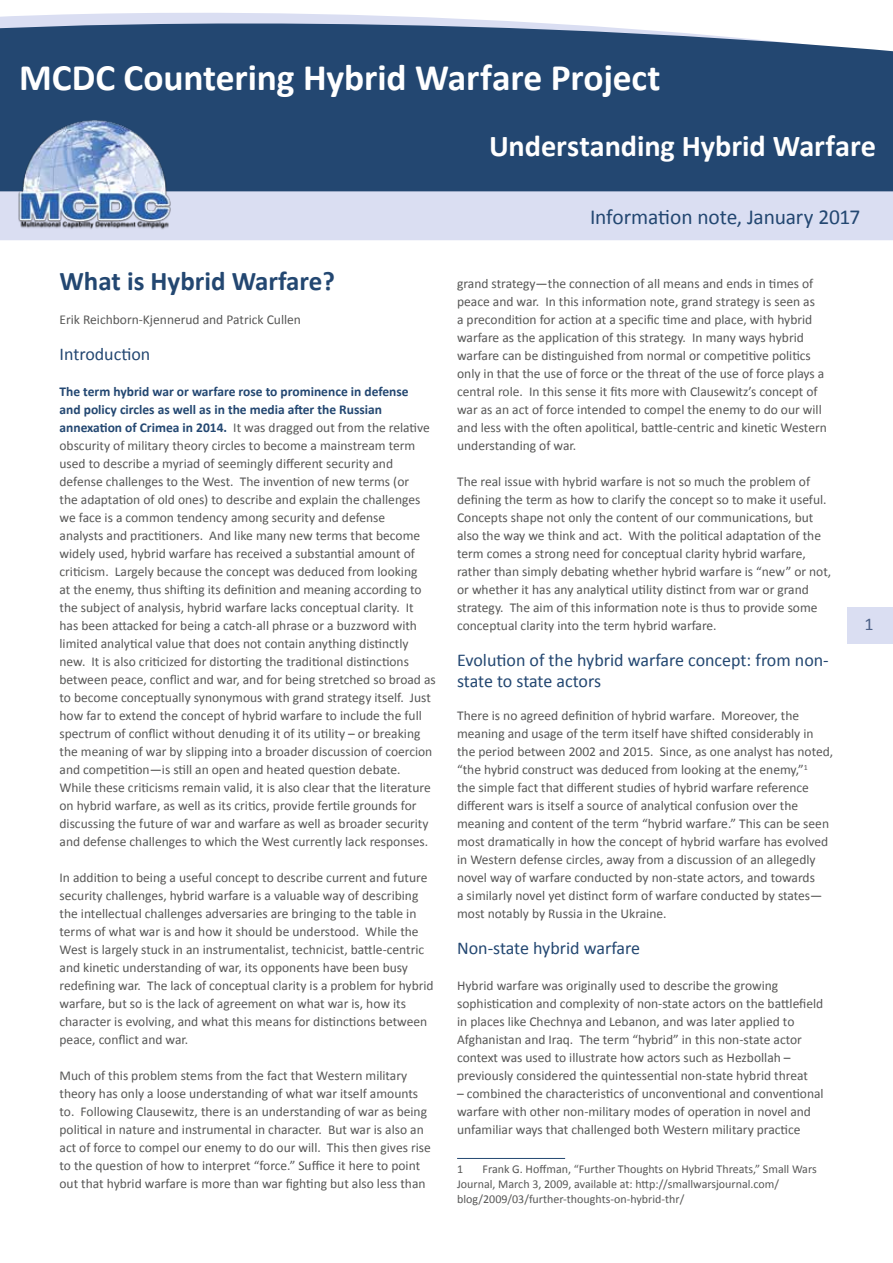
<style>
.page{position:relative;width:893px;height:1263px;background:#fff}
.page>*{position:absolute;margin:0;border:0;box-sizing:border-box;transform-origin:0 0}
.t1{font:700 37.5px "Calibri";letter-spacing:-.005em;color:#fff}
.t2{font:700 30.3px "Calibri";letter-spacing:-.005em;color:#fff}
.t3{font:700 27px "Calibri";color:#234771}
.t4{font:21.45px "Calibri";letter-spacing:-.01em;color:#234771}
.t5{font:18px/21px "Calibri";color:#234771}
.t6{font:18px "Calibri";color:#4d6188}
.t7{font:13.5px/18px "Calibri";color:#575756}
.t8{font:12px/15px "Calibri";color:#575756}
.s1{font-weight:700;color:#234771}
</style>
<div class="page">
<div style="left:848px;top:607px;width:45px;height:36px;background:#dadef2"></div>
<div style="left:201px;top:191px;width:692px;height:49px;background:#dadef2"></div>
<svg style="left:0;top:13px;width:893px;height:178px;fill:#234771"></svg>
<img style="left:0;top:116px;width:201px;height:124px">
<hr style="left:457px;top:1158px;width:108px;height:1px;background:#234771">
<h1 class="t1" style="left:19px;top:54px;width:643px">MCDC Countering Hybrid Warfare Project</h1>
<h2 class="t2" style="left:489px;top:127px;width:388px">Understanding Hybrid Warfare</h2>
<h3 class="t3" style="left:60px;top:264px;width:277px">What is Hybrid Warfare?</h3>
<p class="t7" style="left:60px;top:311px;width:243px">Erik Reichborn-Kjennerud and Patrick Cullen</p>
<h3 class="t5" style="left:60px;top:344px;width:92px">Introduction</h3>
<p class="t7" style="left:60px;top:383px;width:378px"><span class="s1">The term hybrid war or warfare rose to prominence in defense<br>and policy circles as well as in the media after the Russian annexation of Crimea in 2014.</span> It was dragged out from the relative obscurity of military theory circles to become a mainstream term used to describe a myriad of seemingly different security and defense challenges to the West. The invention of new terms (or<br>the adaptation of old ones) to describe and explain the challenges we face is a common tendency among security and defense<br>analysts and practitioners. And like many new terms that become widely used, hybrid warfare has received a substantial amount of criticism. Largely because the concept was deduced from looking<br>at the enemy, thus shifting its definition and meaning according to the subject of analysis, hybrid warfare lacks conceptual clarity. It has been attacked for being a catch-all phrase or a buzzword with limited analytical value that does not contain anything distinctly new. It is also criticized for distorting the traditional distinctions between peace, conflict and war, and for being stretched so broad as to become conceptually synonymous with grand strategy itself. Just how far to extend the concept of hybrid warfare to include the full spectrum of conflict without denuding it of its utility – or breaking the meaning of war by slipping into a broader discussion of coercion and competition—is still an open and heated question debate.<br>While these criticisms remain valid, it is also clear that the literature on hybrid warfare, as well as its critics, provide fertile grounds for discussing the future of war and warfare as well as broader security and defense challenges to which the West currently lack responses.</p>
<p class="t7" style="left:60px;top:868px;width:376px">In addition to being a useful concept to describe current and future security challenges, hybrid warfare is a valuable way of describing the intellectual challenges adversaries are bringing to the table in terms of what war is and how it should be understood. While the West is largely stuck in an instrumentalist, technicist, battle-centric and kinetic understanding of war, its opponents have been busy redefining war. The lack of conceptual clarity is a problem for hybrid warfare, but so is the lack of agreement on what war is, how its character is evolving, and what this means for distinctions between peace, conflict and war.</p>
<p class="t7" style="left:60px;top:1066px;width:373px">Much of this problem stems from the fact that Western military theory has only a loose understanding of what war itself amounts to. Following Clausewitz, there is an understanding of war as being political in nature and instrumental in character. But war is also an act of force to compel our enemy to do our will. This then gives rise to the question of how to interpret “force.” Suffice it here to point out that hybrid warfare is more than war fighting but also less than</p>
<h3 class="t4" style="left:590px;top:203px;width:272px">Information note, January 2017</h3>
<p class="t7" style="left:457px;top:274px;width:371px">grand strategy—the connection of all means and ends in times of peace and war. In this information note, grand strategy is seen as<br>a precondition for action at a specific time and place, with hybrid warfare as the application of this strategy. In many ways hybrid warfare can be distinguished from normal or competitive politics only in that the use of force or the threat of the use of force plays a central role. In this sense it fits more with Clausewitz’s concept of war as an act of force intended to compel the enemy to do our will and less with the often apolitical, battle-centric and kinetic Western understanding of war.</p>
<p class="t7" style="left:457px;top:472px;width:376px">The real issue with hybrid warfare is not so much the problem of defining the term as how to clarify the concept so to make it useful.<br>Concepts shape not only the content of our communications, but also the way we think and act. With the political adaptation of the term comes a strong need for conceptual clarity hybrid warfare, rather than simply debating whether hybrid warfare is “new” or not, or whether it has any analytical utility distinct from war or grand strategy. The aim of this information note is thus to provide some conceptual clarity into the term hybrid warfare.</p>
<h3 class="t5" style="left:457px;top:650px;width:373px">Evolution of the hybrid warfare concept: from non&shy;state to state actors</h3>
<p class="t7" style="left:457px;top:707px;width:378px">There is no agreed definition of hybrid warfare. Moreover, the meaning and usage of the term itself have shifted considerably in the period between 2002 and 2015. Since, as one analyst has noted, “the hybrid construct was deduced from looking at the enemy,”<sup>1<br></sup>the simple fact that different studies of hybrid warfare reference different wars is itself a source of analytical confusion over the meaning and content of the term “hybrid warfare.” This can be seen most dramatically in how the concept of hybrid warfare has evolved in Western defense circles, away from a discussion of an allegedly novel way of warfare conducted by non-state actors, and towards<br>a similarly novel yet distinct form of warfare conducted by states— most notably by Russia in the Ukraine.</p>
<h3 class="t5" style="left:457px;top:938px;width:185px">Non-state hybrid warfare</h3>
<p class="t7" style="left:457px;top:977px;width:368px">Hybrid warfare was originally used to describe the growing sophistication and complexity of non-state actors on the battlefield in places like Chechnya and Lebanon, and was later applied to Afghanistan and Iraq. The term “hybrid” in this non-state actor context was used to illustrate how actors such as Hezbollah – previously considered the quintessential non-state hybrid threat</p>
<p class="t7" style="left:457px;top:1085px;width:368px">– combined the characteristics of unconventional and conventional warfare with other non-military modes of operation in novel and unfamiliar ways that challenged both Western military practice</p>
<p class="t8" style="left:457px;top:1162px;width:8px">1</p>
<p class="t8" style="left:457px;top:1162px;width:361px;text-indent:26px">Frank G. Hoffman, “Further Thoughts on Hybrid Threats,” Small Wars<br>Journal, March 3, 2009, available at: http://smallwarsjournal.com/ blog/2009/03/further-thoughts-on-hybrid-thr/</p>
<h3 class="t6" style="left:865px;top:613px;width:11px">1</h3>
</div>
